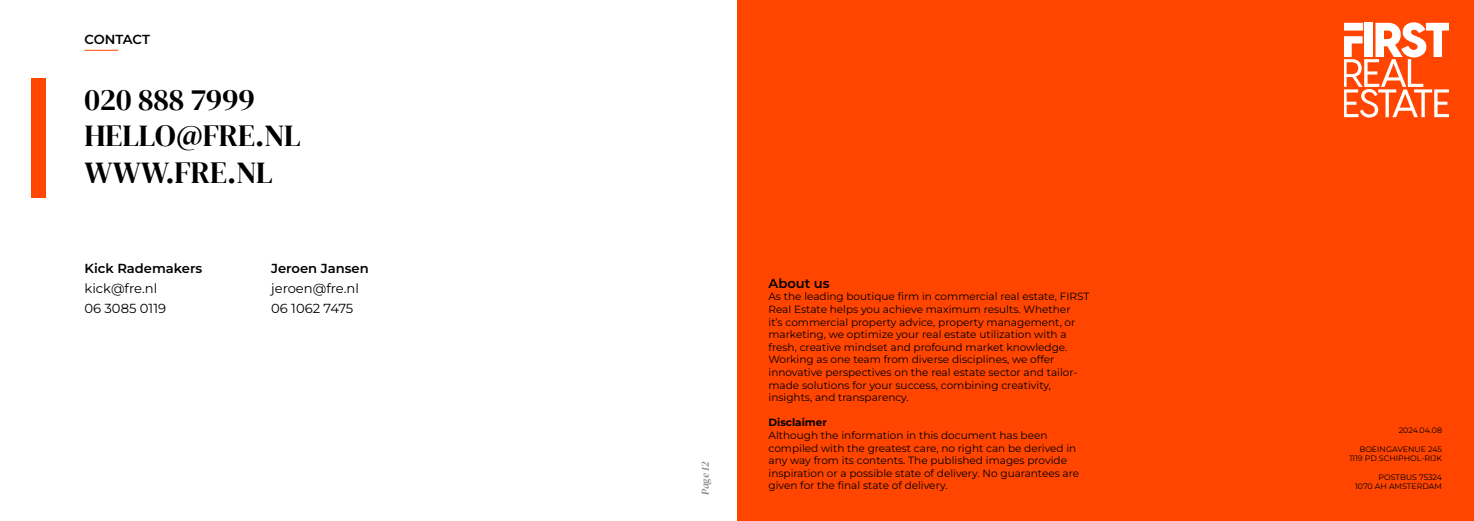
<style>
.page{position:relative;width:1474px;height:521px;background:#fff}
.page>*{position:absolute;margin:0;border:0;box-sizing:border-box;transform-origin:0 0}
.t1{font:30.62px/36.8px "DM Serif Display";color:#000}
.t2{font:13.12px/20.1px "Montserrat";color:#000}
.t3{font:600 13.12px "Montserrat";color:#000}
.t4{font:10.5px/12.6px "Montserrat";color:#000}
.t5{font:700 10.5px "Montserrat";color:#000}
.t6{font:italic 10.5px "DM Serif Display";color:#878787}
.t7{font:7.88px/9.5px "Montserrat";color:#000;text-align:right}
</style>
<div class="page">
<div style="left:737px;top:0;width:736px;height:521px;background:#ff4500"></div>
<div style="left:32px;top:78px;width:14px;height:120px;background:#ff4500"></div>
<hr style="left:84px;top:50px;width:34px;height:1px;background:#ff4500">
<svg style="left:1344px;top:22px;width:104px;height:96px"></svg>
<p class="t3" style="left:84px;top:31px;width:67px">CONTACT</p>
<h1 class="t1" style="left:84px;top:81px;width:218px">020 888 7999<br>HELLO@FRE.NL<br>WWW.FRE.NL</h1>
<p class="t3" style="left:84px;top:260px;width:119px">Kick Rademakers</p>
<p class="t2" style="left:84px;top:278px;width:83px">kick@fre.nl<br>06 3085 0119</p>
<p class="t3" style="left:271px;top:260px;width:99px">Jeroen Jansen</p>
<p class="t2" style="left:271px;top:278px;width:89px">jeroen@fre.nl<br>06 1062 7475</p>
<p class="t6" style="left:699px;top:495px;width:35px;rotate:-90deg">Page 12</p>
<p class="t3" style="left:768px;top:274px;width:63px">About us</p>
<p class="t4" style="left:768px;top:290px;width:322px">As the leading boutique firm in commercial real estate, FIRST Real Estate helps you achieve maximum results. Whether<br>it’s commercial property advice, property management, or marketing, we optimize your real estate utilization with a fresh, creative mindset and profound market knowledge.<br>Working as one team from diverse disciplines, we offer innovative perspectives on the real estate sector and tailor&shy;made solutions for your success, combining creativity, insights, and transparency.</p>
<p class="t5" style="left:768px;top:416px;width:60px">Disclaimer</p>
<p class="t4" style="left:768px;top:429px;width:312px">Although the information in this document has been compiled with the greatest care, no right can be derived in any way from its contents. The published images provide inspiration or a possible state of delivery. No guarantees are given for the final state of delivery.</p>
<p class="t7" style="left:1398px;top:425px;width:45px">2024.04.08</p>
<p class="t7" style="left:1349px;top:444px;width:94px">BOEINGAVENUE 245<br>1119 PD SCHIPHOL-RIJK</p>
<p class="t7" style="left:1355px;top:472px;width:88px">POSTBUS 75324<br>1070 AH AMSTERDAM</p>
</div>
